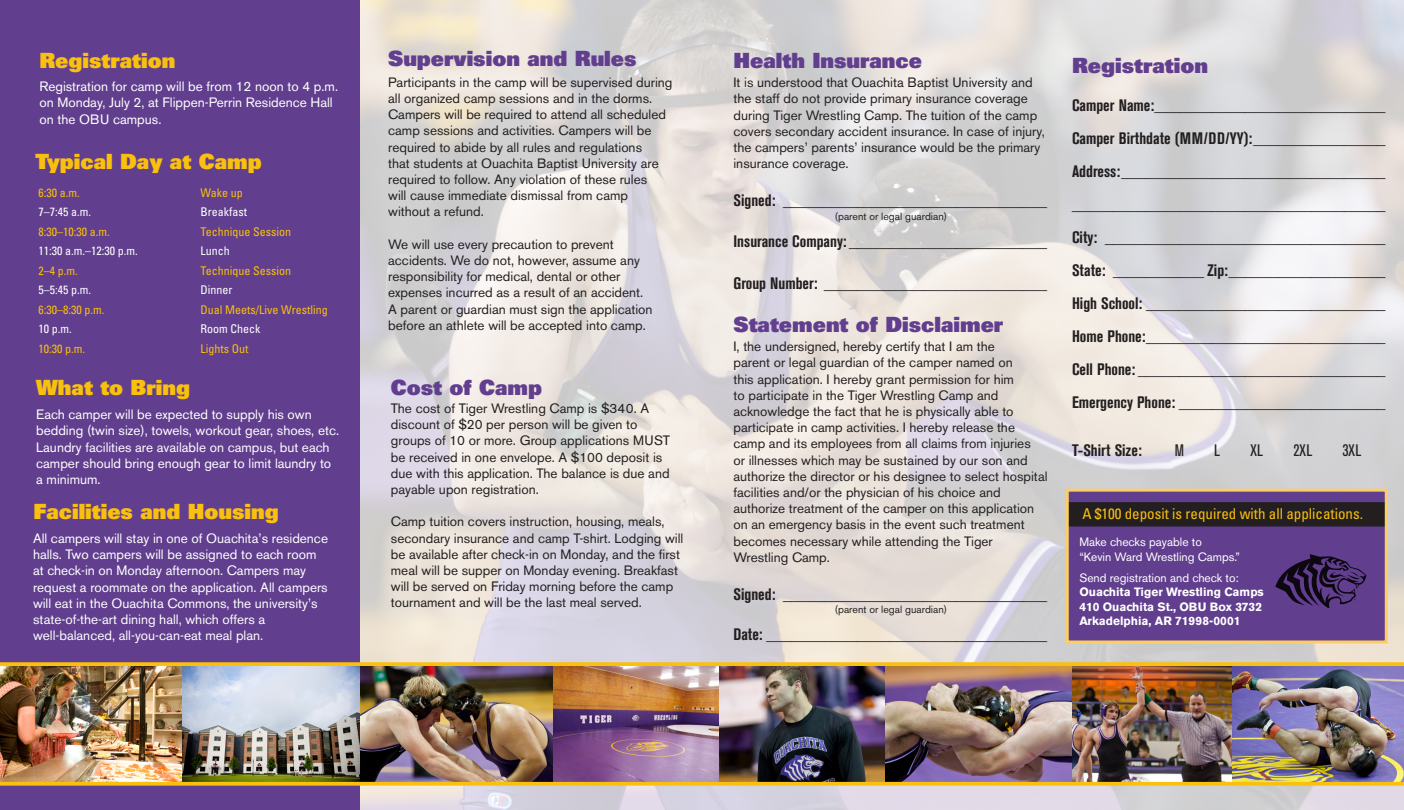
<style>
.page{position:relative;width:1404px;height:810px;background:#fff}
.page>*{position:absolute;margin:0;border:0;box-sizing:border-box;transform-origin:0 0}
.t1{font:21px "Univers LT Std X Black";color:#613e8e}
.t2{font:21px "Univers LT Std X Black";color:#f9c00e}
.t3{font:16.5px "Akzidenz Grotesk BE";color:#231f20}
.t4{font:700 condensed 16.5px "Akzidenz Grotesk BE";color:#231f20}
.t5{font:condensed 16.5px "Akzidenz Grotesk BE";letter-spacing:.02em;color:#231f20}
.t6{font:condensed 15px "Univers LT Std";color:#f9c00e}
.t7{font:13.5px/16.2px "Akzidenz Grotesk BE";color:#231f20}
.t8{font:13.5px/16.2px "Akzidenz Grotesk BE";color:#fff}
.t9{font:condensed 12px "Univers LT Std";color:#f9c00e}
.t10{font:700 12px "Akzidenz Grotesk BE";color:#fff}
.t11{font:condensed 12px "Univers LT Std";color:#fff}
.t12{font:12px "Akzidenz Grotesk BE";color:#fff}
.t13{font:10.5px "Akzidenz Grotesk BE";color:#231f20}
.s1{font-weight:700;font-stretch:condensed}
</style>
<div class="page">
<img style="left:360px;top:0;width:1044px;height:810px">
<div style="left:0;top:0;width:360px;height:810px;background:#613e8e"></div>
<img style="left:553px;top:666px;width:166px;height:116px">
<img style="left:0;top:666px;width:360px;height:116px">
<div style="left:1066px;top:489px;width:321px;height:154px;background:#613e8e"></div>
<div style="left:1067px;top:503px;width:319px;height:23px;background:#231f20"></div>
<div style="left:1066px;top:502px;width:321px;height:25px;border:2px solid #231f20"></div>
<div style="left:1066px;top:489px;width:322px;height:155px;border:3px solid #fbcf65"></div>
<img style="left:1072px;top:666px;width:160px;height:116px">
<img style="left:1232px;top:666px;width:172px;height:116px">
<img style="left:719px;top:666px;width:166px;height:116px">
<svg style="left:1275px;top:554px;width:91px;height:53px"></svg>
<img style="left:885px;top:666px;width:187px;height:116px">
<img style="left:360px;top:666px;width:193px;height:116px">
<svg style="left:0;top:662px;width:1404px;height:4px"></svg>
<svg style="left:0;top:782px;width:1404px;height:4px"></svg>
<p class="t2" style="left:39px;top:46px;width:137px">Registration</p>
<p class="t8" style="left:39px;top:78px;width:300px">Registration for camp will be from 12 noon to 4 p.m. on Monday, July 2, at Flippen-Perrin Residence Hall on the OBU campus.</p>
<p class="t2" style="left:35px;top:148px;width:228px">Typical Day at Camp</p>
<p class="t9" style="left:39px;top:185px;width:43px">6:30 a.m.</p>
<p class="t9" style="left:201px;top:185px;width:44px">Wake up</p>
<p class="t11" style="left:39px;top:204px;width:54px">7–7:45 a.m.</p>
<p class="t11" style="left:201px;top:204px;width:48px">Breakfast</p>
<p class="t9" style="left:39px;top:224px;width:73px">8:30–10:30 a.m.</p>
<p class="t9" style="left:201px;top:224px;width:92px">Technique Session</p>
<p class="t11" style="left:39px;top:243px;width:101px">11:30 a.m.–12:30 p.m.</p>
<p class="t11" style="left:201px;top:243px;width:31px">Lunch</p>
<p class="t9" style="left:39px;top:263px;width:41px">2–4 p.m.</p>
<p class="t9" style="left:201px;top:263px;width:92px">Technique Session</p>
<p class="t11" style="left:39px;top:282px;width:54px">5–5:45 p.m.</p>
<p class="t11" style="left:201px;top:282px;width:33px">Dinner</p>
<p class="t9" style="left:39px;top:302px;width:67px">6:30–8:30 p.m.</p>
<p class="t9" style="left:201px;top:302px;width:129px">Dual Meets/Live Wrestling</p>
<p class="t11" style="left:39px;top:321px;width:35px">10 p.m.</p>
<p class="t11" style="left:201px;top:321px;width:61px">Room Check</p>
<p class="t9" style="left:39px;top:341px;width:48px">10:30 p.m.</p>
<p class="t9" style="left:201px;top:341px;width:49px">Lights Out</p>
<p class="t2" style="left:36px;top:374px;width:155px">What to Bring</p>
<p class="t8" style="left:36px;top:406px;width:277px">Each camper will be expected to supply his own</p>
<p class="t8" style="left:36px;top:423px;width:304px">bedding (twin size), towels, workout gear, shoes, etc.</p>
<p class="t8" style="left:36px;top:439px;width:297px">Laundry facilities are available on campus, but each camper should bring enough gear to limit laundry to a minimum.</p>
<p class="t2" style="left:34px;top:498px;width:247px">Facilities and Housing</p>
<p class="t8" style="left:33px;top:530px;width:297px">All campers will stay in one of Ouachita’s residence halls. Two campers will be assigned to each room at check-in on Monday afternoon. Campers may request a roommate on the application. All campers will eat in the Ouachita Commons, the university’s state-of-the-art dining hall, which offers a</p>
<p class="t8" style="left:33px;top:627px;width:232px">well-balanced, all-you-can-eat meal plan.</p>
<p class="t1" style="left:388px;top:45px;width:250px">Supervision and Rules</p>
<p class="t7" style="left:388px;top:74px;width:286px">Participants in the camp will be supervised during</p>
<p class="t7" style="left:388px;top:90px;width:266px">all organized camp sessions and in the dorms.</p>
<p class="t7" style="left:388px;top:106px;width:279px">Campers will be required to attend all scheduled camp sessions and activities. Campers will be required to abide by all rules and regulations that students at Ouachita Baptist University are required to follow. Any violation of these rules</p>
<p class="t7" style="left:388px;top:187px;width:241px">will cause immediate dismissal from camp</p>
<p class="t7" style="left:388px;top:204px;width:97px">without a refund.</p>
<p class="t7" style="left:388px;top:236px;width:266px">We will use every precaution to prevent accidents. We do not, however, assume any responsibility for medical, dental or other expenses incurred as a result of an accident.<br>A parent or guardian must sign the application before an athlete will be accepted into camp.</p>
<p class="t1" style="left:391px;top:374px;width:153px">Cost of Camp</p>
<p class="t7" style="left:391px;top:400px;width:281px">The cost of Tiger Wrestling Camp is $340. A discount of $20 per person will be given to groups of 10 or more. Group applications MUST be received in one envelope. A $100 deposit is due with this application. The balance is due and payable upon registration.</p>
<p class="t7" style="left:391px;top:514px;width:294px">Camp tuition covers instruction, housing, meals, secondary insurance and camp T-shirt. Lodging will be available after check-in on Monday, and the first meal will be supper on Monday evening. Breakfast will be served on Friday morning before the camp tournament and will be the last meal served.</p>
<p class="t1" style="left:734px;top:46px;width:190px">Health Insurance</p>
<p class="t7" style="left:734px;top:74px;width:313px">It is understood that Ouachita Baptist University and the staff do not provide primary insurance coverage during Tiger Wrestling Camp. The tuition of the camp covers secondary accident insurance. In case of injury, the campers’ parents’ insurance would be the primary insurance coverage.</p>
<p class="t3" style="left:734px;top:190px;width:315px"><span class="s1">Signed:</span> ________________________________</p>
<p class="t13" style="left:835px;top:210px;width:114px">(parent or legal guardian)</p>
<p class="t3" style="left:734px;top:231px;width:315px"><span class="s1">Insurance Company:</span> ________________________</p>
<p class="t3" style="left:734px;top:273px;width:315px"><span class="s1">Group Number:</span> ___________________________</p>
<p class="t1" style="left:734px;top:310px;width:271px">Statement of Disclaimer</p>
<p class="t7" style="left:734px;top:338px;width:316px">I, the undersigned, hereby certify that I am the<br>parent or legal guardian of the camper named on<br>this application. I hereby grant permission for him<br>to participate in the Tiger Wrestling Camp and acknowledge the fact that he is physically able to participate in camp activities. I hereby release the camp and its employees from all claims from injuries<br>or illnesses which may be sustained by our son and authorize the director or his designee to select hospital facilities and/or the physician of his choice and authorize treatment of the camper on this application on an emergency basis in the event such treatment becomes necessary while attending the Tiger Wrestling Camp.</p>
<p class="t3" style="left:734px;top:584px;width:315px"><span class="s1">Signed:</span> ________________________________</p>
<p class="t13" style="left:835px;top:603px;width:114px">(parent or legal guardian)</p>
<p class="t3" style="left:734px;top:625px;width:315px"><span class="s1">Date:</span> __________________________________</p>
<p class="t1" style="left:1072px;top:52px;width:137px">Registration</p>
<p class="t3" style="left:1072px;top:95px;width:315px"><span class="s1">Camper Name:</span>____________________________</p>
<p class="t4" style="left:1072px;top:128px;width:315px">Camper Birthdate (MM/DD/YY):________________</p>
<p class="t3" style="left:1072px;top:161px;width:315px"><span class="s1">Address:</span>________________________________</p>
<p class="t3" style="left:1072px;top:194px;width:315px">______________________________________</p>
<p class="t3" style="left:1072px;top:227px;width:315px"><span class="s1">City:</span> __________________________________</p>
<p class="t4" style="left:1072px;top:260px;width:315px">State: ___________ Zip:___________________</p>
<p class="t4" style="left:1072px;top:293px;width:315px">High School: _____________________________</p>
<p class="t4" style="left:1072px;top:326px;width:315px">Home Phone:_____________________________</p>
<p class="t4" style="left:1072px;top:359px;width:315px">Cell Phone: ______________________________</p>
<p class="t4" style="left:1072px;top:392px;width:315px">Emergency Phone: _________________________</p>
<p class="t4" style="left:1072px;top:440px;width:71px">T-Shirt Size:</p>
<p class="t5" style="left:1175px;top:441px;width:11px">M</p>
<p class="t5" style="left:1214px;top:441px;width:7px">L</p>
<p class="t5" style="left:1250px;top:441px;width:14px">XL</p>
<p class="t5" style="left:1293px;top:441px;width:20px">2XL</p>
<p class="t5" style="left:1342px;top:441px;width:20px">3XL</p>
<p class="t6" style="left:1082px;top:504px;width:282px">A $100 deposit is required with all applications.</p>
<p class="t12" style="left:1079px;top:535px;width:124px">Make checks payable to</p>
<p class="t12" style="left:1079px;top:549px;width:162px">“Kevin Ward Wrestling Camps.”</p>
<p class="t12" style="left:1079px;top:571px;width:161px">Send registration and check to:</p>
<p class="t10" style="left:1079px;top:585px;width:186px">Ouachita Tiger Wrestling Camps</p>
<p class="t10" style="left:1079px;top:600px;width:184px">410 Ouachita St., OBU Box 3732</p>
<p class="t10" style="left:1079px;top:614px;width:163px">Arkadelphia, AR 71998-0001</p>
</div>
